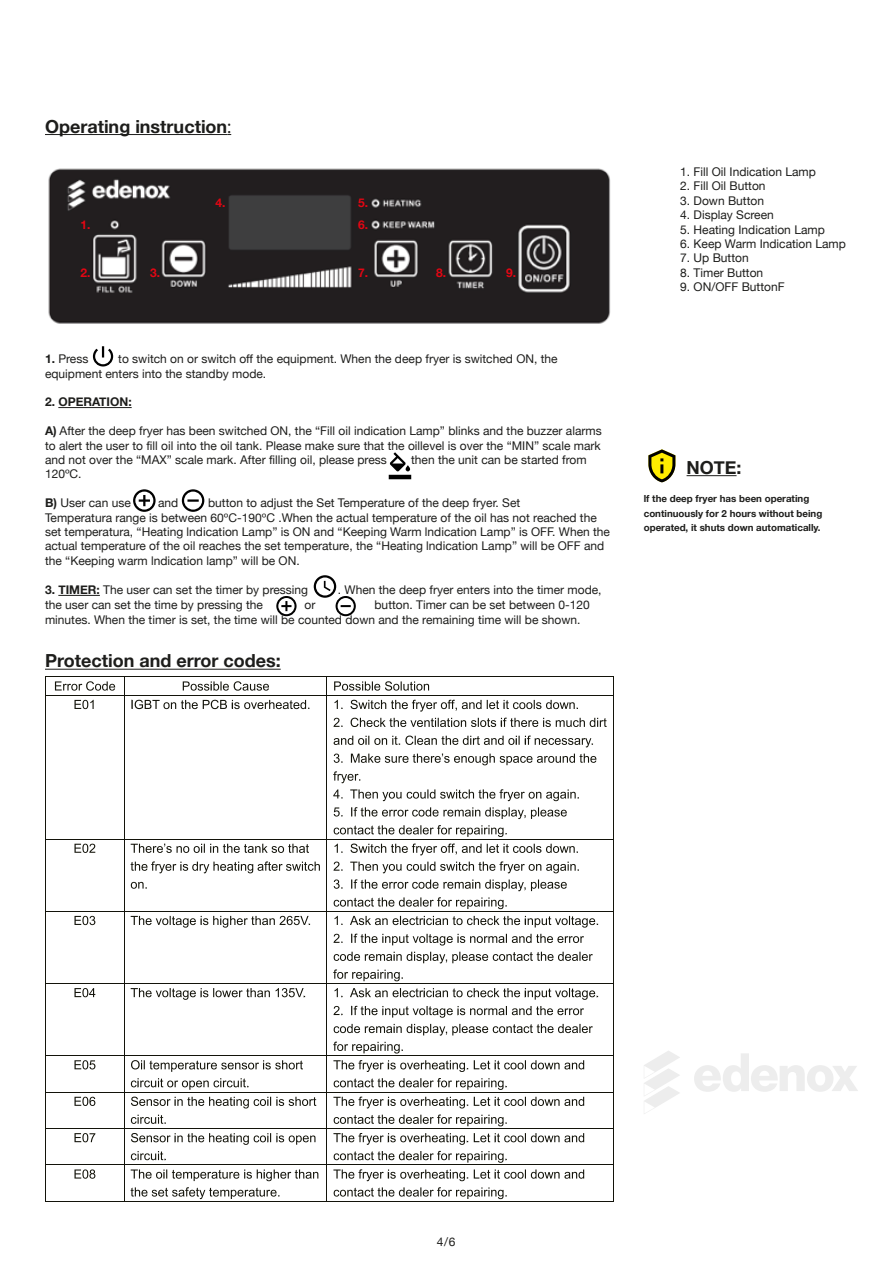
<style>
.page{position:relative;width:893px;height:1263px;background:#fff}
.page>*{position:absolute;margin:0;border:0;box-sizing:border-box;transform-origin:0 0}
.t1{font:700 18px "Helvetica Neue";color:#1d1d1b}
.t2{font:12px/14.4px "Helvetica Neue";color:#1d1d1b}
.t3{font:700 12px "Helvetica Neue";color:#e30613}
.t4{font:700 12px "Helvetica Neue";color:#1d1d1b}
.t5{font:700 9.75px/14.4px "Helvetica Neue";color:#1d1d1b}
.s1{font-family:"Koz Go Pr 6 N";font-weight:400}
.s2{font-weight:700}
</style>
<div class="page">
<hr style="left:45px;top:134px;width:182px;height:1px;background:#1d1d1b">
<hr style="left:58px;top:407px;width:74px;height:1px;background:#1d1d1b">
<hr style="left:58px;top:595px;width:42px;height:1px;background:#1d1d1b">
<hr style="left:45px;top:669px;width:236px;height:1px;background:#1d1d1b">
<svg style="left:694px;top:1053px;width:164px;height:39px"></svg>
<svg style="left:644px;top:1051px;width:36px;height:63px"></svg>
<svg style="left:93px;top:346px;width:20px;height:20px"></svg>
<img style="left:48px;top:168px;width:563px;height:156px">
<svg style="left:133px;top:489px;width:23px;height:23px"></svg>
<svg style="left:182px;top:489px;width:22px;height:23px"></svg>
<svg style="left:276px;top:596px;width:21px;height:20px"></svg>
<svg style="left:389px;top:452px;width:22px;height:27px"></svg>
<svg style="left:314px;top:575px;width:42px;height:41px"></svg>
<hr style="left:687px;top:475px;width:50px;height:1px;background:#1d1d1b">
<svg style="left:648px;top:449px;width:27px;height:33px"></svg>
<svg style="left:55px;top:681px;width:60px;height:10px"></svg>
<svg style="left:183px;top:681px;width:86px;height:10px"></svg>
<svg style="left:334px;top:681px;width:95px;height:10px"></svg>
<svg style="left:74px;top:700px;width:20px;height:9px"></svg>
<svg style="left:132px;top:700px;width:177px;height:9px"></svg>
<svg style="left:334px;top:700px;width:9px;height:9px"></svg>
<svg style="left:350px;top:700px;width:228px;height:12px"></svg>
<svg style="left:333px;top:718px;width:10px;height:9px"></svg>
<svg style="left:351px;top:718px;width:256px;height:9px"></svg>
<svg style="left:334px;top:735px;width:259px;height:12px"></svg>
<svg style="left:334px;top:753px;width:9px;height:10px"></svg>
<svg style="left:351px;top:753px;width:245px;height:12px"></svg>
<svg style="left:333px;top:771px;width:27px;height:12px"></svg>
<svg style="left:333px;top:789px;width:10px;height:9px"></svg>
<svg style="left:350px;top:789px;width:229px;height:12px"></svg>
<svg style="left:334px;top:807px;width:9px;height:9px"></svg>
<svg style="left:351px;top:807px;width:216px;height:12px"></svg>
<svg style="left:334px;top:825px;width:173px;height:12px"></svg>
<svg style="left:74px;top:844px;width:21px;height:9px"></svg>
<svg style="left:131px;top:844px;width:178px;height:9px"></svg>
<svg style="left:131px;top:861px;width:189px;height:12px"></svg>
<svg style="left:131px;top:882px;width:16px;height:7px"></svg>
<svg style="left:334px;top:844px;width:9px;height:9px"></svg>
<svg style="left:350px;top:843px;width:228px;height:12px"></svg>
<svg style="left:333px;top:861px;width:10px;height:10px"></svg>
<svg style="left:350px;top:861px;width:229px;height:12px"></svg>
<svg style="left:334px;top:879px;width:9px;height:10px"></svg>
<svg style="left:351px;top:879px;width:216px;height:12px"></svg>
<svg style="left:334px;top:897px;width:173px;height:12px"></svg>
<svg style="left:74px;top:916px;width:21px;height:9px"></svg>
<svg style="left:131px;top:916px;width:179px;height:12px"></svg>
<svg style="left:334px;top:916px;width:9px;height:9px"></svg>
<svg style="left:350px;top:916px;width:248px;height:12px"></svg>
<svg style="left:333px;top:934px;width:10px;height:9px"></svg>
<svg style="left:351px;top:934px;width:233px;height:11px"></svg>
<svg style="left:334px;top:952px;width:259px;height:11px"></svg>
<svg style="left:333px;top:969px;width:70px;height:12px"></svg>
<svg style="left:74px;top:988px;width:21px;height:9px"></svg>
<svg style="left:131px;top:988px;width:139px;height:12px"></svg>
<svg style="left:276px;top:988px;width:29px;height:9px"></svg>
<svg style="left:334px;top:988px;width:9px;height:9px"></svg>
<svg style="left:350px;top:988px;width:248px;height:12px"></svg>
<svg style="left:333px;top:1006px;width:10px;height:9px"></svg>
<svg style="left:351px;top:1006px;width:233px;height:12px"></svg>
<svg style="left:334px;top:1024px;width:259px;height:12px"></svg>
<svg style="left:333px;top:1042px;width:70px;height:11px"></svg>
<svg style="left:74px;top:1060px;width:21px;height:9px"></svg>
<svg style="left:131px;top:1060px;width:172px;height:12px"></svg>
<svg style="left:131px;top:1078px;width:118px;height:12px"></svg>
<svg style="left:333px;top:1060px;width:135px;height:12px"></svg>
<svg style="left:474px;top:1060px;width:110px;height:9px"></svg>
<svg style="left:334px;top:1078px;width:173px;height:12px"></svg>
<svg style="left:74px;top:1097px;width:21px;height:9px"></svg>
<svg style="left:131px;top:1096px;width:185px;height:12px"></svg>
<svg style="left:131px;top:1115px;width:35px;height:9px"></svg>
<svg style="left:333px;top:1096px;width:135px;height:12px"></svg>
<svg style="left:474px;top:1097px;width:110px;height:9px"></svg>
<svg style="left:334px;top:1114px;width:173px;height:12px"></svg>
<svg style="left:74px;top:1133px;width:21px;height:9px"></svg>
<svg style="left:131px;top:1133px;width:184px;height:12px"></svg>
<svg style="left:131px;top:1151px;width:35px;height:9px"></svg>
<svg style="left:333px;top:1133px;width:135px;height:12px"></svg>
<svg style="left:474px;top:1133px;width:110px;height:9px"></svg>
<svg style="left:334px;top:1151px;width:173px;height:12px"></svg>
<svg style="left:74px;top:1169px;width:21px;height:10px"></svg>
<svg style="left:131px;top:1169px;width:187px;height:12px"></svg>
<svg style="left:131px;top:1187px;width:148px;height:12px"></svg>
<svg style="left:333px;top:1169px;width:135px;height:12px"></svg>
<svg style="left:474px;top:1169px;width:110px;height:10px"></svg>
<svg style="left:334px;top:1187px;width:173px;height:12px"></svg>
<hr style="left:45px;top:676px;width:569px;height:1px;background:#13130a">
<hr style="left:45px;top:695px;width:569px;height:1px;background:#13130a">
<hr style="left:45px;top:839px;width:569px;height:1px;background:#13130a">
<hr style="left:45px;top:911px;width:569px;height:1px;background:#13130a">
<hr style="left:45px;top:983px;width:569px;height:1px;background:#13130a">
<hr style="left:45px;top:1055px;width:569px;height:1px;background:#13130a">
<hr style="left:45px;top:1092px;width:569px;height:1px;background:#13130a">
<hr style="left:45px;top:1128px;width:569px;height:1px;background:#13130a">
<hr style="left:45px;top:1164px;width:569px;height:1px;background:#13130a">
<hr style="left:45px;top:1201px;width:569px;height:1px;background:#13130a">
<hr style="left:45px;top:676px;width:1px;height:525px;background:#13130a">
<hr style="left:124px;top:676px;width:1px;height:525px;background:#13130a">
<hr style="left:327px;top:676px;width:1px;height:525px;background:#13130a">
<hr style="left:613px;top:676px;width:1px;height:525px;background:#13130a">
<h1 class="t1" style="left:45px;top:112px;width:188px">Operating instruction<span class="s1">:</span></h1>
<p class="t3" style="left:216px;top:193px;width:12px">4.</p>
<p class="t3" style="left:358px;top:193px;width:12px">5.</p>
<p class="t3" style="left:81px;top:215px;width:12px">1.</p>
<p class="t3" style="left:358px;top:215px;width:12px">6.</p>
<p class="t3" style="left:81px;top:264px;width:12px">2.</p>
<p class="t3" style="left:150px;top:264px;width:12px">3.</p>
<p class="t3" style="left:358px;top:264px;width:12px">7.</p>
<p class="t3" style="left:436px;top:264px;width:12px">8.</p>
<p class="t3" style="left:506px;top:264px;width:12px">9.</p>
<p class="t2" style="left:45px;top:352px;width:514px;text-indent:73px">to switch on or switch off the equipment. When the deep fryer is switched ON, the equipment enters into the standby mode.</p>
<p class="t4" style="left:45px;top:393px;width:88px">2. OPERATION:</p>
<p class="t2" style="left:45px;top:424px;width:558px;text-align:justify"><span class="s2">A)</span> After the deep fryer has been switched ON, the “Fill oil indication Lamp” blinks and the buzzer alarms to alert the user to fill oil into the oil tank. Please make sure that the oillevel is over the “MIN” scale mark and not over the “MAX” scale mark. After filling oil, please press</p>
<p class="t2" style="left:45px;top:352px;width:45px"><span class="s2">1.</span> Press</p>
<p class="t2" style="left:411px;top:453px;width:177px">then the unit can be started from</p>
<p class="t2" style="left:45px;top:468px;width:38px">120ºC.</p>
<p class="t2" style="left:45px;top:496px;width:87px"><span class="s2">B)</span> User can use</p>
<p class="t2" style="left:158px;top:496px;width:22px">and</p>
<p class="t2" style="left:45px;top:496px;width:566px;text-indent:163px">button to adjust the Set Temperature of the deep fryer. Set<br>Temperatura range is between 60ºC-190ºC .When the actual temperature of the oil has not reached the set temperatura, “Heating lndication Lamp” is ON and “Keeping Warm lndication Lamp” is OFF. When the actual temperature of the oil reaches the set temperature, the “Heating lndication Lamp” will be OFF and the “Keeping warm lndication lamp” will be ON.</p>
<p class="t2" style="left:45px;top:583px;width:265px"><span class="s2">3. TIMER:</span> The user can set the timer by pressing</p>
<p class="t2" style="left:338px;top:583px;width:265px">. When the deep fryer enters into the timer mode,</p>
<p class="t2" style="left:45px;top:598px;width:220px">the user can set the time by pressing the</p>
<p class="t2" style="left:305px;top:598px;width:12px">or</p>
<p class="t2" style="left:45px;top:598px;width:546px;line-height:15px;text-indent:330px">button. Timer can be set between 0-120 minutes. When the timer is set, the time will be counted down and the remaining time will be shown.</p>
<h1 class="t1" style="left:45px;top:647px;width:237px">Protection and error codes:</h1>
<p class="t2" style="left:680px;top:165px;width:137px">1. Fill Oil Indication Lamp</p>
<p class="t2" style="left:680px;top:180px;width:87px">2. Fill Oil Button</p>
<p class="t2" style="left:680px;top:194px;width:85px">3. Down Button</p>
<p class="t2" style="left:680px;top:208px;width:95px">4. Display Screen</p>
<p class="t2" style="left:680px;top:223px;width:146px">5. Heating Indication Lamp</p>
<p class="t2" style="left:680px;top:237px;width:167px">6. Keep Warm Indication Lamp</p>
<p class="t2" style="left:680px;top:252px;width:70px">7. Up Button</p>
<p class="t2" style="left:680px;top:266px;width:84px">8. Timer Button</p>
<p class="t2" style="left:680px;top:280px;width:106px">9. ON/OFF ButtonF</p>
<h1 class="t1" style="left:687px;top:453px;width:57px">NOTE:</h1>
<p class="t5" style="left:644px;top:492px;width:180px">lf the deep fryer has been operating continuously for 2 hours without being operated, it shuts down automatically.</p>
<p class="t2" style="left:437px;top:1235px;width:20px">4/6</p>
</div>
